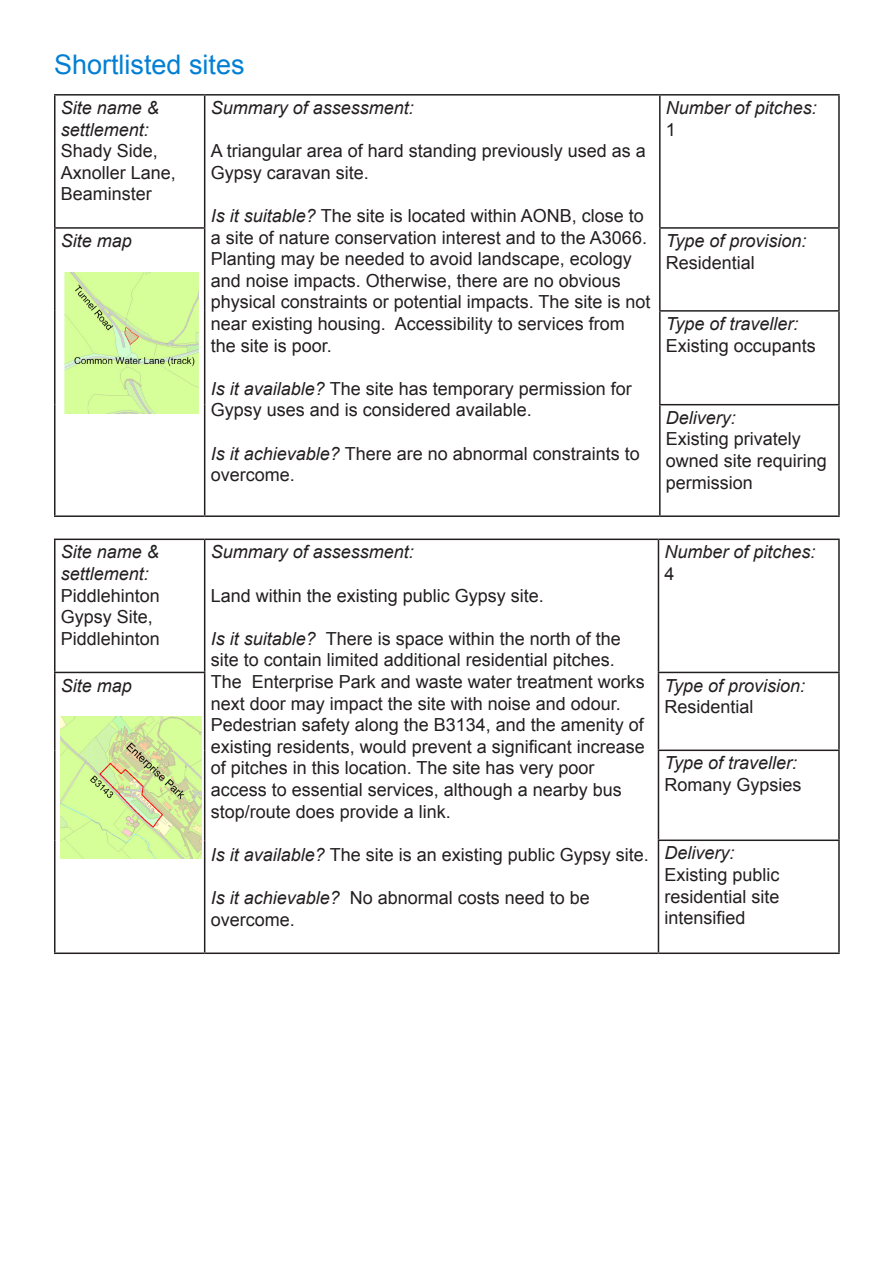
<style>
.page{position:relative;width:893px;height:1263px;background:#fff}
.page>*{position:absolute;margin:0;border:0;box-sizing:border-box;transform-origin:0 0}
.t1{font:27px "Arial";color:#027fd3}
.t2{font:18px/21.6px "Arial";color:#231f20}
.t3{font:italic 18px/21.6px "Arial";color:#231f20}
.s1{font-style:italic}
</style>
<div class="page">
<hr style="left:54px;top:94px;width:151px;height:2px;background:#231f20">
<hr style="left:54px;top:96px;width:2px;height:131px;background:#231f20">
<hr style="left:205px;top:94px;width:455px;height:2px;background:#231f20">
<hr style="left:204px;top:96px;width:1px;height:131px;background:#231f20">
<hr style="left:660px;top:94px;width:180px;height:2px;background:#231f20">
<hr style="left:659px;top:96px;width:2px;height:131px;background:#231f20">
<hr style="left:838px;top:96px;width:2px;height:131px;background:#231f20">
<hr style="left:54px;top:227px;width:151px;height:2px;background:#231f20">
<hr style="left:54px;top:229px;width:2px;height:82px;background:#231f20">
<hr style="left:204px;top:229px;width:1px;height:82px;background:#231f20">
<hr style="left:659px;top:227px;width:181px;height:2px;background:#231f20">
<hr style="left:659px;top:229px;width:2px;height:81px;background:#231f20">
<hr style="left:838px;top:229px;width:2px;height:81px;background:#231f20">
<hr style="left:54px;top:311px;width:2px;height:94px;background:#231f20">
<hr style="left:204px;top:311px;width:1px;height:94px;background:#231f20">
<hr style="left:659px;top:310px;width:181px;height:2px;background:#231f20">
<hr style="left:659px;top:312px;width:2px;height:92px;background:#231f20">
<hr style="left:838px;top:312px;width:2px;height:92px;background:#231f20">
<hr style="left:54px;top:405px;width:2px;height:110px;background:#231f20">
<hr style="left:204px;top:405px;width:1px;height:110px;background:#231f20">
<hr style="left:659px;top:404px;width:181px;height:1px;background:#231f20">
<hr style="left:659px;top:405px;width:2px;height:110px;background:#231f20">
<hr style="left:838px;top:405px;width:2px;height:110px;background:#231f20">
<hr style="left:54px;top:515px;width:151px;height:2px;background:#231f20">
<hr style="left:205px;top:515px;width:455px;height:2px;background:#231f20">
<hr style="left:660px;top:515px;width:180px;height:2px;background:#231f20">
<img style="left:64px;top:272px;width:135px;height:142px">
<hr style="left:54px;top:538px;width:151px;height:2px;background:#231f20">
<hr style="left:54px;top:540px;width:2px;height:132px;background:#231f20">
<hr style="left:205px;top:538px;width:453px;height:2px;background:#231f20">
<hr style="left:204px;top:540px;width:1px;height:132px;background:#231f20">
<hr style="left:658px;top:538px;width:182px;height:2px;background:#231f20">
<hr style="left:658px;top:540px;width:1px;height:132px;background:#231f20">
<hr style="left:838px;top:540px;width:2px;height:132px;background:#231f20">
<hr style="left:54px;top:672px;width:151px;height:1px;background:#231f20">
<hr style="left:54px;top:673px;width:2px;height:77px;background:#231f20">
<hr style="left:204px;top:673px;width:1px;height:77px;background:#231f20">
<hr style="left:658px;top:672px;width:182px;height:1px;background:#231f20">
<hr style="left:658px;top:673px;width:1px;height:76px;background:#231f20">
<hr style="left:838px;top:673px;width:2px;height:76px;background:#231f20">
<hr style="left:54px;top:750px;width:2px;height:90px;background:#231f20">
<hr style="left:204px;top:750px;width:1px;height:90px;background:#231f20">
<hr style="left:658px;top:749px;width:182px;height:2px;background:#231f20">
<hr style="left:658px;top:751px;width:1px;height:88px;background:#231f20">
<hr style="left:838px;top:751px;width:2px;height:88px;background:#231f20">
<hr style="left:54px;top:840px;width:2px;height:112px;background:#231f20">
<hr style="left:204px;top:840px;width:1px;height:112px;background:#231f20">
<hr style="left:658px;top:839px;width:182px;height:2px;background:#231f20">
<hr style="left:658px;top:841px;width:1px;height:111px;background:#231f20">
<hr style="left:838px;top:841px;width:2px;height:111px;background:#231f20">
<hr style="left:54px;top:952px;width:151px;height:2px;background:#231f20">
<hr style="left:205px;top:952px;width:453px;height:2px;background:#231f20">
<hr style="left:658px;top:952px;width:182px;height:2px;background:#231f20">
<img style="left:61px;top:717px;width:140px;height:141px">
<p class="t1" style="left:54px;top:46px;width:192px">Shortlisted sites</p>
<p class="t3" style="left:61px;top:97px;width:100px">Site name &amp; settlement:</p>
<p class="t2" style="left:61px;top:140px;width:117px">Shady Side,<br>Axnoller Lane,<br>Beaminster</p>
<p class="t3" style="left:211px;top:97px;width:205px">Summary of assessment:</p>
<p class="t2" style="left:211px;top:140px;width:437px">A triangular area of hard standing previously used as a<br>Gypsy caravan site.</p>
<p class="t2" style="left:211px;top:205px;width:441px"><span class="s1">Is it suitable?</span> The site is located within AONB, close to a site of nature conservation interest and to the A3066.<br>Planting may be needed to avoid landscape, ecology and noise impacts. Otherwise, there are no obvious physical constraints or potential impacts. The site is not near existing housing. Accessibility to services from the site is poor.</p>
<p class="t2" style="left:211px;top:378px;width:423px"><span class="s1">Is it available?</span> The site has temporary permission for<br>Gypsy uses and is considered available.</p>
<p class="t2" style="left:211px;top:443px;width:431px"><span class="s1">Is it achievable?</span> There are no abnormal constraints to overcome.</p>
<p class="t3" style="left:666px;top:97px;width:153px">Number of pitches:</p>
<p class="t2" style="left:666px;top:119px;width:12px">1</p>
<p class="t3" style="left:61px;top:230px;width:73px">Site map</p>
<p class="t3" style="left:666px;top:230px;width:142px">Type of provision:</p>
<p class="t2" style="left:666px;top:252px;width:91px">Residential</p>
<p class="t3" style="left:666px;top:313px;width:134px">Type of traveller:</p>
<p class="t2" style="left:666px;top:335px;width:152px">Existing occupants</p>
<p class="t3" style="left:666px;top:407px;width:72px">Delivery:</p>
<p class="t2" style="left:666px;top:428px;width:163px">Existing privately owned site requiring permission</p>
<p class="t3" style="left:61px;top:541px;width:100px">Site name &amp; settlement:</p>
<p class="t2" style="left:61px;top:585px;width:101px">Piddlehinton<br>Gypsy Site,<br>Piddlehinton</p>
<p class="t3" style="left:211px;top:541px;width:205px">Summary of assessment:</p>
<p class="t2" style="left:211px;top:585px;width:335px">Land within the existing public Gypsy site.</p>
<p class="t2" style="left:211px;top:628px;width:436px"><span class="s1">Is it suitable?</span> There is space within the north of the site to contain limited additional residential pitches.<br>The Enterprise Park and waste water treatment works next door may impact the site with noise and odour.<br>Pedestrian safety along the B3134, and the amenity of existing residents, would prevent a significant increase of pitches in this location. The site has very poor access to essential services, although a nearby bus stop/route does provide a link.</p>
<p class="t2" style="left:211px;top:844px;width:440px"><span class="s1">Is it available?</span> The site is an existing public Gypsy site.</p>
<p class="t2" style="left:211px;top:887px;width:381px"><span class="s1">Is it achievable?</span> No abnormal costs need to be overcome.</p>
<p class="t3" style="left:664px;top:541px;width:153px">Number of pitches:</p>
<p class="t2" style="left:664px;top:563px;width:12px">4</p>
<p class="t3" style="left:61px;top:675px;width:73px">Site map</p>
<p class="t3" style="left:664px;top:675px;width:142px">Type of provision:</p>
<p class="t2" style="left:664px;top:696px;width:91px">Residential</p>
<p class="t3" style="left:664px;top:752px;width:134px">Type of traveller:</p>
<p class="t2" style="left:664px;top:774px;width:139px">Romany Gypsies</p>
<p class="t3" style="left:664px;top:842px;width:72px">Delivery:</p>
<p class="t2" style="left:664px;top:864px;width:117px;text-align:justify">Existing public residential site intensified</p>
</div>
